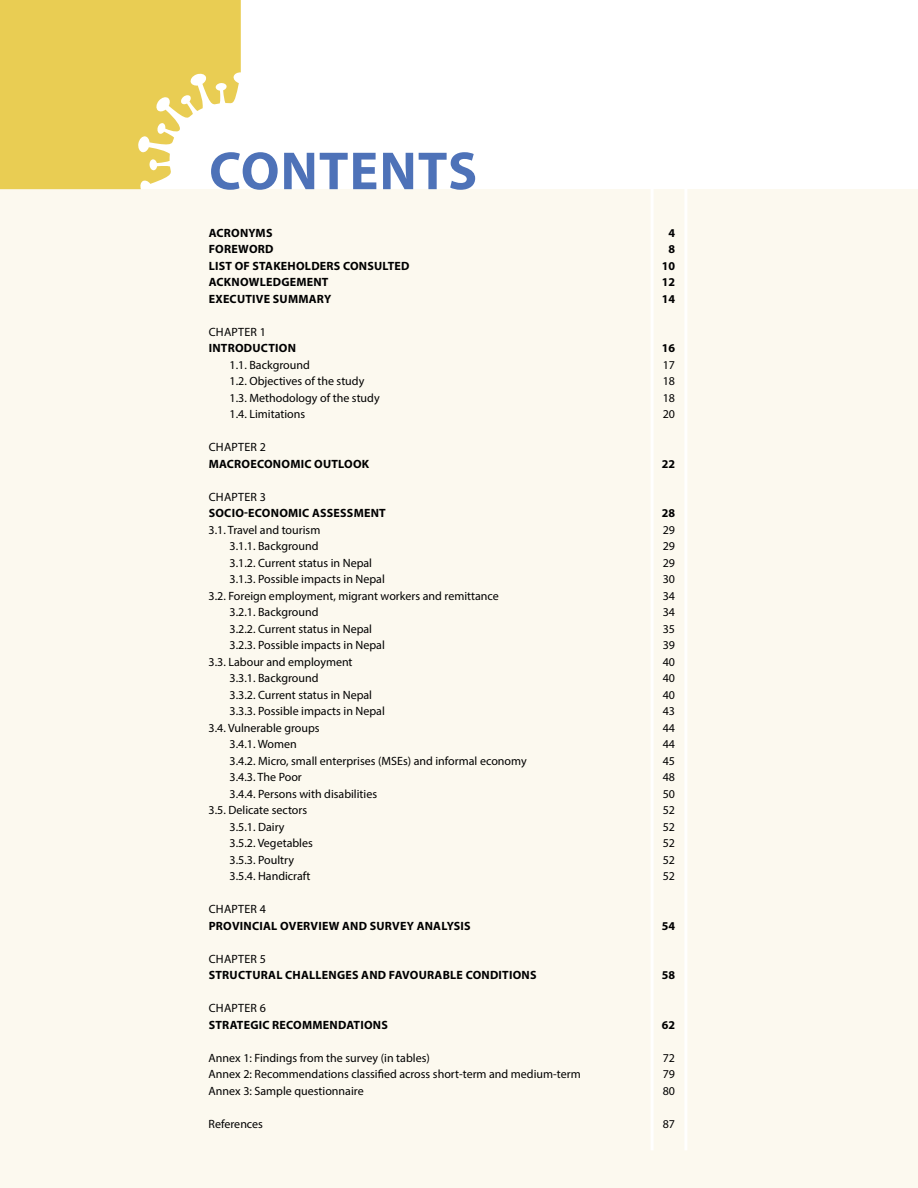
<style>
.page{position:relative;width:918px;height:1188px;background:#fff}
.page>*{position:absolute;margin:0;border:0;box-sizing:border-box;transform-origin:0 0}
.t1{font:700 54px "Myriad Pro";letter-spacing:.02em;color:#4e72b8}
.t2{font:12px "Myriad Pro";color:#000}
.t3{font:700 12px "Myriad Pro";letter-spacing:.02em;color:#000}
.t4{font:12px "Myriad Pro";letter-spacing:.02em;color:#000}
</style>
<div class="page">
<div style="left:0;top:189px;width:918px;height:999px;background:#fcf9ef"></div>
<svg style="left:0;top:0;width:241px;height:189px;background:#ecd46d"></svg>
<hr style="left:651px;top:169px;width:3px;height:981px;background:#fff">
<hr style="left:684px;top:169px;width:3px;height:981px;background:#fff">
<h1 class="t1" style="left:209px;top:136px;width:270px">CONTENTS</h1>
<p class="t3" style="left:209px;top:225px;width:65px">ACRONYMS</p>
<p class="t3" style="left:668px;top:225px;width:8px">4</p>
<p class="t3" style="left:209px;top:241px;width:66px">FOREWORD</p>
<p class="t3" style="left:668px;top:241px;width:8px">8</p>
<p class="t3" style="left:209px;top:258px;width:202px">LIST OF STAKEHOLDERS CONSULTED</p>
<p class="t3" style="left:662px;top:258px;width:15px">10</p>
<p class="t3" style="left:209px;top:274px;width:121px">ACKNOWLEDGEMENT</p>
<p class="t3" style="left:662px;top:274px;width:15px">12</p>
<p class="t3" style="left:209px;top:291px;width:124px">EXECUTIVE SUMMARY</p>
<p class="t3" style="left:662px;top:291px;width:15px">14</p>
<p class="t4" style="left:209px;top:324px;width:59px">CHAPTER 1</p>
<p class="t3" style="left:209px;top:340px;width:89px">INTRODUCTION</p>
<p class="t3" style="left:662px;top:340px;width:15px">16</p>
<p class="t2" style="left:230px;top:357px;width:82px">1.1. Background</p>
<p class="t2" style="left:663px;top:357px;width:14px">17</p>
<p class="t2" style="left:230px;top:374px;width:136px">1.2. Objectives of the study</p>
<p class="t2" style="left:663px;top:374px;width:14px">18</p>
<p class="t2" style="left:230px;top:390px;width:152px">1.3. Methodology of the study</p>
<p class="t2" style="left:663px;top:390px;width:14px">18</p>
<p class="t2" style="left:230px;top:407px;width:77px">1.4. Limitations</p>
<p class="t2" style="left:663px;top:407px;width:14px">20</p>
<p class="t4" style="left:209px;top:440px;width:59px">CHAPTER 2</p>
<p class="t3" style="left:209px;top:456px;width:162px">MACROECONOMIC OUTLOOK</p>
<p class="t3" style="left:662px;top:456px;width:15px">22</p>
<p class="t4" style="left:209px;top:489px;width:59px">CHAPTER 3</p>
<p class="t3" style="left:209px;top:505px;width:179px">SOCIO-ECONOMIC ASSESSMENT</p>
<p class="t3" style="left:662px;top:505px;width:15px">28</p>
<p class="t2" style="left:209px;top:522px;width:113px">3.1. Travel and tourism</p>
<p class="t2" style="left:663px;top:522px;width:14px">29</p>
<p class="t2" style="left:230px;top:539px;width:90px">3.1.1. Background</p>
<p class="t2" style="left:663px;top:539px;width:14px">29</p>
<p class="t2" style="left:230px;top:555px;width:144px">3.1.2. Current status in Nepal</p>
<p class="t2" style="left:663px;top:555px;width:14px">29</p>
<p class="t2" style="left:230px;top:572px;width:157px">3.1.3. Possible impacts in Nepal</p>
<p class="t2" style="left:663px;top:572px;width:14px">30</p>
<p class="t2" style="left:209px;top:588px;width:292px">3.2. Foreign employment, migrant workers and remittance</p>
<p class="t2" style="left:663px;top:588px;width:14px">34</p>
<p class="t2" style="left:230px;top:605px;width:90px">3.2.1. Background</p>
<p class="t2" style="left:663px;top:605px;width:14px">34</p>
<p class="t2" style="left:230px;top:621px;width:144px">3.2.2. Current status in Nepal</p>
<p class="t2" style="left:663px;top:621px;width:14px">35</p>
<p class="t2" style="left:230px;top:638px;width:157px">3.2.3. Possible impacts in Nepal</p>
<p class="t2" style="left:663px;top:638px;width:14px">39</p>
<p class="t2" style="left:209px;top:654px;width:145px">3.3. Labour and employment</p>
<p class="t2" style="left:663px;top:654px;width:14px">40</p>
<p class="t2" style="left:230px;top:671px;width:90px">3.3.1. Background</p>
<p class="t2" style="left:663px;top:671px;width:14px">40</p>
<p class="t2" style="left:230px;top:687px;width:144px">3.3.2. Current status in Nepal</p>
<p class="t2" style="left:663px;top:687px;width:14px">40</p>
<p class="t2" style="left:230px;top:704px;width:157px">3.3.3. Possible impacts in Nepal</p>
<p class="t2" style="left:663px;top:704px;width:14px">43</p>
<p class="t2" style="left:209px;top:720px;width:113px">3.4. Vulnerable groups</p>
<p class="t2" style="left:663px;top:720px;width:14px">44</p>
<p class="t2" style="left:230px;top:737px;width:69px">3.4.1. Women</p>
<p class="t2" style="left:663px;top:737px;width:14px">44</p>
<p class="t2" style="left:230px;top:753px;width:299px">3.4.2. Micro, small enterprises (MSEs) and informal economy</p>
<p class="t2" style="left:663px;top:753px;width:14px">45</p>
<p class="t2" style="left:230px;top:770px;width:74px">3.4.3. The Poor</p>
<p class="t2" style="left:663px;top:770px;width:14px">48</p>
<p class="t2" style="left:230px;top:786px;width:149px">3.4.4. Persons with disabilities</p>
<p class="t2" style="left:663px;top:786px;width:14px">50</p>
<p class="t2" style="left:209px;top:803px;width:100px">3.5. Delicate sectors</p>
<p class="t2" style="left:663px;top:803px;width:14px">52</p>
<p class="t2" style="left:230px;top:819px;width:56px">3.5.1. Dairy</p>
<p class="t2" style="left:663px;top:819px;width:14px">52</p>
<p class="t2" style="left:230px;top:836px;width:85px">3.5.2. Vegetables</p>
<p class="t2" style="left:663px;top:836px;width:14px">52</p>
<p class="t2" style="left:230px;top:852px;width:66px">3.5.3. Poultry</p>
<p class="t2" style="left:663px;top:852px;width:14px">52</p>
<p class="t2" style="left:230px;top:869px;width:82px">3.5.4. Handicraft</p>
<p class="t2" style="left:663px;top:869px;width:14px">52</p>
<p class="t4" style="left:209px;top:902px;width:59px">CHAPTER 4</p>
<p class="t3" style="left:209px;top:918px;width:263px">PROVINCIAL OVERVIEW AND SURVEY ANALYSIS</p>
<p class="t3" style="left:662px;top:918px;width:15px">54</p>
<p class="t4" style="left:209px;top:951px;width:59px">CHAPTER 5</p>
<p class="t3" style="left:209px;top:967px;width:329px">STRUCTURAL CHALLENGES AND FAVOURABLE CONDITIONS</p>
<p class="t3" style="left:662px;top:967px;width:15px">58</p>
<p class="t4" style="left:209px;top:1001px;width:59px">CHAPTER 6</p>
<p class="t3" style="left:209px;top:1017px;width:181px">STRATEGIC RECOMMENDATIONS</p>
<p class="t3" style="left:662px;top:1017px;width:15px">62</p>
<p class="t2" style="left:209px;top:1050px;width:223px">Annex 1: Findings from the survey (in tables)</p>
<p class="t2" style="left:663px;top:1050px;width:14px">72</p>
<p class="t2" style="left:209px;top:1067px;width:374px">Annex 2: Recommendations classified across short-term and medium-term</p>
<p class="t2" style="left:663px;top:1067px;width:14px">79</p>
<p class="t2" style="left:209px;top:1083px;width:157px">Annex 3: Sample questionnaire</p>
<p class="t2" style="left:663px;top:1083px;width:14px">80</p>
<p class="t2" style="left:209px;top:1116px;width:56px">References</p>
<p class="t2" style="left:663px;top:1116px;width:14px">87</p>
</div>
